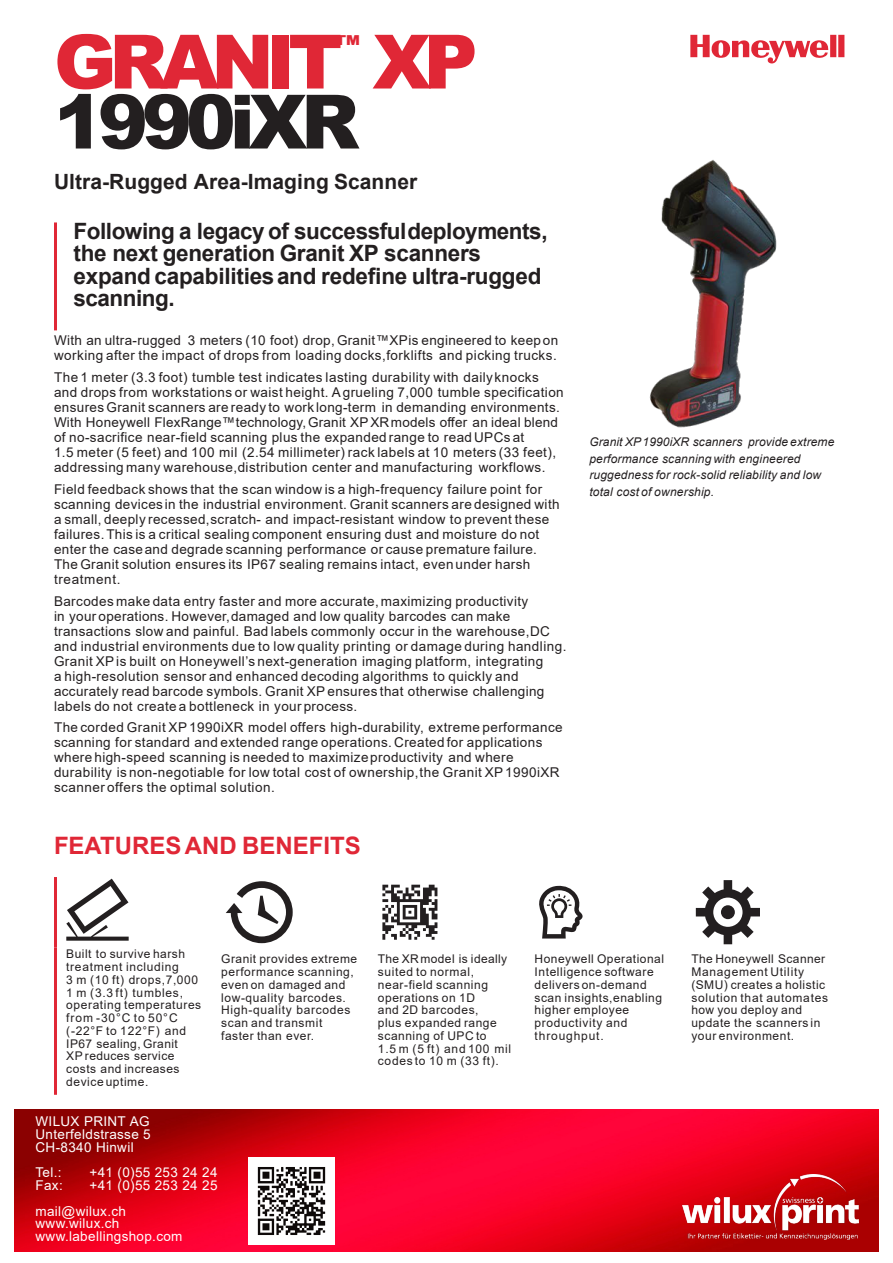
<style>
.page{position:relative;width:893px;height:1263px;background:#fff}
.page>*{position:absolute;margin:0;border:0;box-sizing:border-box;transform-origin:0 0}
.t1{font:900 75px "Arial";letter-spacing:-.095em;color:#e02736}
.t2{font:900 75px "Arial";letter-spacing:-.08em;color:#231f20}
.t3{font:900 26.25px "Arial";color:#e02736}
.t4{font:700 24px "Arial";color:#e02736}
.t5{font:700 22.5px/22.5px "Arial";letter-spacing:-.01em;color:#231f20}
.t6{font:700 21px "Arial";letter-spacing:.005em;color:#231f20}
.t7{font:13.5px/15px "Arial";letter-spacing:.03em;color:#231f20}
.t8{font:13.5px/12.8px "Arial";letter-spacing:.025em;color:#fff}
.t9{font:12px/12.8px "Arial";letter-spacing:.045em;color:#231f20}
.t10{font:italic 12px/16.5px "Arial";letter-spacing:.015em;color:#231f20}
</style>
<div class="page">
<hr style="left:54px;top:222px;width:3px;height:108px;background:#e02736">
<hr style="left:54px;top:877px;width:3px;height:70px;background:#e02736">
<hr style="left:54px;top:947px;width:3px;height:148px;background:#e02736">
<svg style="left:66px;top:879px;width:63px;height:62px"></svg>
<svg style="left:226px;top:881px;width:67px;height:62px"></svg>
<svg style="left:382px;top:885px;width:55px;height:55px"></svg>
<svg style="left:539px;top:885px;width:44px;height:53px"></svg>
<svg style="left:696px;top:880px;width:64px;height:64px"></svg>
<img style="left:649px;top:160px;width:128px;height:268px">
<svg style="left:690px;top:35px;width:154px;height:29px"></svg>
<img style="left:14px;top:1109px;width:865px;height:142px">
<img style="left:683px;top:1175px;width:175px;height:65px">
<img style="left:248px;top:1157px;width:87px;height:87px">
<h1 class="t1" style="left:54px;top:35px;width:425px">GRANIT XP</h1>
<h2 class="t3" style="left:335px;top:36px;width:26px">™</h2>
<h1 class="t2" style="left:54px;top:95px;width:307px">1990iXR</h1>
<h3 class="t6" style="left:54px;top:173px;width:365px">Ultra-Rugged Area-Imaging Scanner</h3>
<h3 class="t5" style="left:74px;top:221px;width:476px">Following a legacy of successfuldeployments, the next generation Granit XP scanners expand capabilitiesand redefine ultra-rugged scanning.</h3>
<p class="t7" style="left:54px;top:334px;width:506px">With an ultra-rugged 3 meters (10 foot) drop, Granit™XPis engineered to keepon working after the impact of drops from loading docks,forklifts and picking trucks.</p>
<p class="t7" style="left:54px;top:371px;width:511px">The 1 meter (3.3 foot) tumble test indicates lasting durability with dailyknocks and drops from workstations or waist height. Agrueling 7,000 tumble specification ensures Granit scanners are ready to worklong-term in demanding environments.<br>With Honeywell FlexRange™technology,Granit XPXRmodels offer an ideal blend of no-sacrifice near-field scanning plus the expanded range to read UPCs at<br>1.5 meter (5 feet) and 100 mil (2.54 millimeter) rack labels at 10 meters (33 feet), addressing many warehouse,distribution center and manufacturing workflows.</p>
<p class="t7" style="left:54px;top:483px;width:507px">Field feedback shows that the scan window is a high-frequency failure point for scanning devicesin the industrial environment. Granit scanners are designed with a small, deeply recessed,scratch- and impact-resistant window to prevent these failures.This is a critical sealing component ensuring dust and moisture do not enter the caseand degrade scanning performance or cause premature failure.<br>The Granit solution ensures its IP67 sealing remains intact, even under harsh treatment.</p>
<p class="t7" style="left:54px;top:595px;width:514px">Barcodes make data entry faster and more accurate, maximizing productivity<br>in your operations. However,damaged and low quality barcodes can make transactions slow and painful. Bad labels commonly occur in the warehouse,DC and industrial environments due to low quality printing or damage during handling.<br>Granit XPis built on Honeywell’s next-generation imaging platform, integrating<br>a high-resolution sensor and enhanced decoding algorithms to quickly and accurately read barcode symbols. Granit XPensures that otherwise challenging labels do not create a bottleneck in your process.</p>
<p class="t7" style="left:54px;top:721px;width:510px">The corded Granit XP1990iXR model offers high-durability, extreme performance scanning for standard and extended range operations. Created for applications where high-speed scanning is needed to maximizeproductivity and where durability is non-negotiable for low total cost of ownership,the Granit XP1990iXR scanner offers the optimal solution.</p>
<h3 class="t4" style="left:54px;top:836px;width:308px">FEATURESAND BENEFITS</h3>
<p class="t10" style="left:589px;top:435px;width:247px">Granit XP1990iXR scanners provide extreme performance scanning with engineered ruggedness for rock-solid reliability and low total cost of ownership.</p>
<p class="t9" style="left:66px;top:949px;width:136px">Built to survive harsh treatment including<br>3 m (10 ft) drops,7,000<br>1 m (3.3 ft) tumbles, operating temperatures from -30°C to 50°C (-22°F to 122°F) and<br>IP67 sealing, Granit<br>XP reduces service costs and increases device uptime.</p>
<p class="t9" style="left:221px;top:954px;width:138px">Granit provides extreme performance scanning, even on damaged and low-quality barcodes.<br>High-quality barcodes scan and transmit faster than ever.</p>
<p class="t9" style="left:378px;top:954px;width:135px">The XRmodel is ideally suited to normal, near-field scanning operations on 1D<br>and 2D barcodes,<br>plus expanded range scanning of UPC to<br>1.5 m (5 ft) and 100 mil codes to 10 m (33 ft).</p>
<p class="t9" style="left:535px;top:954px;width:131px">Honeywell Operational<br>Intelligence software deliverson-demand scan insights,enabling higher employee productivity and throughput.</p>
<p class="t9" style="left:691px;top:954px;width:138px">The Honeywell Scanner<br>Management Utility (SMU) creates a holistic solution that automates how you deploy and update the scanners in your environment.</p>
<p class="t8" style="left:36px;top:1116px;width:117px;text-align:justify">WILUX PRINT AG Unterfeldstrasse 5<br>CH-8340 Hinwil</p>
<p class="t8" style="left:36px;top:1167px;width:28px">Tel.:</p>
<p class="t8" style="left:90px;top:1167px;width:129px">+41 (0)55 253 24 24</p>
<p class="t8" style="left:36px;top:1180px;width:29px">Fax:</p>
<p class="t8" style="left:36px;top:1174px;width:183px;line-height:25.5px;text-indent:54px">+41 (0)55 253 24 25 mail@wilux.ch</p>
<p class="t8" style="left:36px;top:1218px;width:148px">www.wilux.ch www.labellingshop.com</p>
</div>
